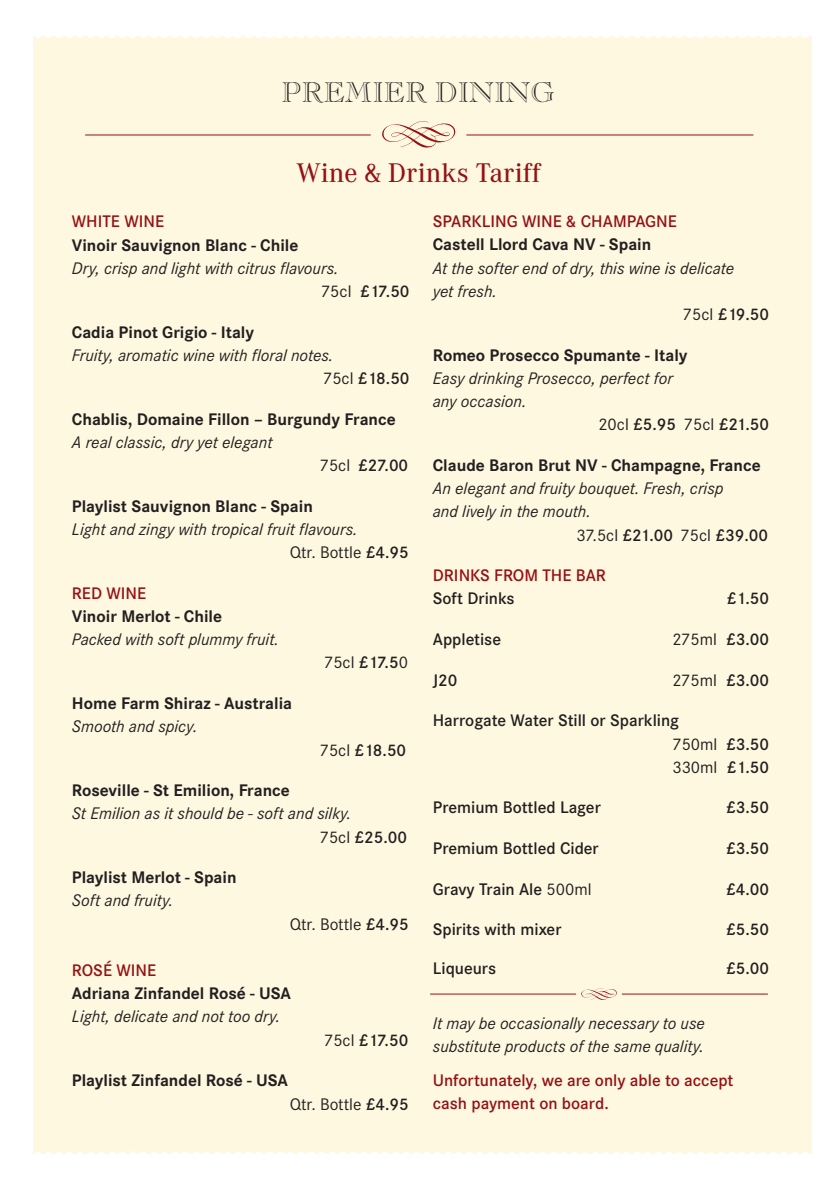
<style>
.page{position:relative;width:840px;height:1191px;background:#fff}
.page>*{position:absolute;margin:0;border:0;box-sizing:border-box;transform-origin:0 0}
.t1{font:500 28px "Corporate A";color:#951115}
.t2{font:28px "Caslon Open Face LT Std";color:#231f20}
.t3{font:italic 17.4px/23.2px "Corporate S";color:#231f20}
.t4{font:700 17.4px/23.2px "Corporate S";color:#231f20}
.t5{font:600 17.4px/23.2px "Corporate S";color:#231f20}
.t6{font:600 17.4px/23.2px "Corporate S";color:#951115}
.t7{font:17.4px "Corporate S";color:#231f20}
.s1{font-weight:400}
.s2{font-weight:600}
.s3{font-weight:600;color:#951115}
.s4{font-weight:600;font-style:normal;color:#951115}
.s5{font-weight:700;font-style:normal}
.s6{color:#231f20}
</style>
<div class="page">
<div style="left:33px;top:35px;width:778px;height:1124px;background:#fef8e0"></div>
<svg style="left:33px;top:35px;width:779px;height:5px"></svg>
<svg style="left:33px;top:1150px;width:779px;height:9px"></svg>
<svg style="left:382px;top:121px;width:74px;height:27px"></svg>
<hr style="left:466px;top:135px;width:287px;height:1px;background:#951115">
<hr style="left:85px;top:135px;width:285px;height:1px;background:#951115">
<svg style="left:581px;top:988px;width:36px;height:12px"></svg>
<hr style="left:430px;top:993px;width:145px;height:1px;background:#951115">
<hr style="left:621px;top:993px;width:146px;height:1px;background:#951115">
<p class="t2" style="left:281px;top:75px;width:274px">PREMIER DINING</p>
<p class="t1" style="left:296px;top:157px;width:246px">Wine &amp; Drinks Tariff</p>
<p class="t6" style="left:72px;top:210px;width:94px">WHITE WINE</p>
<p class="t4" style="left:72px;top:233px;width:228px">Vinoir Sauvignon Blanc - Chile</p>
<p class="t3" style="left:72px;top:256px;width:268px">Dry, crisp and light with citrus flavours.</p>
<p class="t5" style="left:321px;top:280px;width:90px"><span class="s1">75cl</span> £17.50</p>
<p class="t4" style="left:72px;top:320px;width:183px">Cadia Pinot Grigio - Italy</p>
<p class="t3" style="left:72px;top:344px;width:263px">Fruity, aromatic wine with floral notes.</p>
<p class="t5" style="left:323px;top:367px;width:88px"><span class="s1">75cl</span> £18.50</p>
<p class="t4" style="left:72px;top:408px;width:325px">Chablis, Domaine Fillon – Burgundy France</p>
<p class="t3" style="left:72px;top:431px;width:202px">A real classic, dry yet elegant</p>
<p class="t5" style="left:319px;top:454px;width:90px"><span class="s1">75cl</span> £27.00</p>
<p class="t4" style="left:72px;top:495px;width:242px">Playlist Sauvignon Blanc - Spain</p>
<p class="t3" style="left:72px;top:518px;width:287px">Light and zingy with tropical fruit flavours.</p>
<p class="t7" style="left:289px;top:542px;width:121px">Qtr. Bottle <span class="s2">£4.95</span></p>
<p class="t4" style="left:72px;top:582px;width:152px"><span class="s3">RED WINE<br></span>Vinoir Merlot - Chile</p>
<p class="t3" style="left:72px;top:628px;width:208px">Packed with soft plummy fruit.</p>
<p class="t7" style="left:324px;top:653px;width:85px">75cl <span class="s2">£17.5</span>0</p>
<p class="t4" style="left:72px;top:692px;width:221px">Home Farm Shiraz - Australia</p>
<p class="t3" style="left:72px;top:715px;width:127px">Smooth and spicy.</p>
<p class="t5" style="left:319px;top:738px;width:88px"><span class="s1">75cl</span> £18.50</p>
<p class="t4" style="left:72px;top:779px;width:219px">Roseville - St Emilion, France</p>
<p class="t3" style="left:72px;top:802px;width:281px">St Emilion as it should be - soft and silky.</p>
<p class="t5" style="left:319px;top:825px;width:89px"><span class="s1">75cl</span> £25.00</p>
<p class="t4" style="left:72px;top:866px;width:166px">Playlist Merlot - Spain</p>
<p class="t3" style="left:72px;top:889px;width:103px">Soft and fruity.</p>
<p class="t7" style="left:289px;top:914px;width:121px">Qtr. Bottle <span class="s2">£4.95</span></p>
<p class="t4" style="left:72px;top:959px;width:220px"><span class="s3">ROSÉ WINE<br></span>Adriana Zinfandel Rosé - USA</p>
<p class="t3" style="left:72px;top:1005px;width:210px">Light, delicate and not too dry.</p>
<p class="t5" style="left:324px;top:1028px;width:86px"><span class="s1">75cl</span> £17.50</p>
<p class="t4" style="left:72px;top:1069px;width:217px">Playlist Zinfandel Rosé - USA</p>
<p class="t7" style="left:289px;top:1093px;width:121px">Qtr. Bottle <span class="s2">£4.95</span></p>
<p class="t3" style="left:432px;top:210px;width:303px"><span class="s4">SPARKLING WINE &amp; CHAMPAGNE<br></span><span class="s5">Castell Llord Cava NV - Spain<br></span>At the softer end of dry, this wine is delicate yet fresh.</p>
<p class="t5" style="left:682px;top:303px;width:88px"><span class="s1">75cl</span> £19.50</p>
<p class="t4" style="left:432px;top:344px;width:256px">Romeo Prosecco Spumante - Italy</p>
<p class="t3" style="left:432px;top:367px;width:241px">Easy drinking Prosecco, perfect for</p>
<p class="t3" style="left:432px;top:390px;width:95px">any occasion.</p>
<p class="t5" style="left:598px;top:413px;width:172px"><span class="s1">20cl</span> £5.95 <span class="s1">75cl</span> £21.50</p>
<p class="t4" style="left:432px;top:454px;width:329px">Claude Baron Brut NV - Champagne, France</p>
<p class="t3" style="left:432px;top:477px;width:292px">An elegant and fruity bouquet. Fresh, crisp</p>
<p class="t3" style="left:432px;top:500px;width:159px">and lively in the mouth.</p>
<p class="t5" style="left:576px;top:523px;width:193px"><span class="s1">37.5cl</span> £21.00 <span class="s1">75cl</span> £39.00</p>
<p class="t6" style="left:432px;top:564px;width:174px">DRINKS FROM THE BAR<br><span class="s6">Soft Drinks</span></p>
<p class="t5" style="left:726px;top:587px;width:44px">£1.50</p>
<p class="t5" style="left:432px;top:628px;width:70px">Appletise</p>
<p class="t7" style="left:672px;top:629px;width:98px">275ml <span class="s2">£3.00</span></p>
<p class="t5" style="left:432px;top:668px;width:26px">J20</p>
<p class="t7" style="left:672px;top:670px;width:98px">275ml <span class="s2">£3.00</span></p>
<p class="t5" style="left:672px;top:709px;width:98px;text-indent:-239px">Harrogate Water Still or Sparkling<br><span class="s1">750ml</span> £3.50<br><span class="s1">330ml</span> £1.50</p>
<p class="t5" style="left:432px;top:796px;width:169px">Premium Bottled Lager</p>
<p class="t5" style="left:725px;top:796px;width:44px">£3.50</p>
<p class="t5" style="left:432px;top:836px;width:167px">Premium Bottled Cider</p>
<p class="t5" style="left:725px;top:836px;width:44px">£3.50</p>
<p class="t5" style="left:432px;top:877px;width:160px">Gravy Train Ale <span class="s1">500ml</span></p>
<p class="t5" style="left:725px;top:877px;width:44px">£4.00</p>
<p class="t5" style="left:432px;top:918px;width:130px">Spirits with mixer</p>
<p class="t5" style="left:725px;top:918px;width:44px">£5.50</p>
<p class="t5" style="left:432px;top:956px;width:65px">Liqueurs</p>
<p class="t5" style="left:725px;top:956px;width:44px">£5.00</p>
<p class="t3" style="left:432px;top:1011px;width:273px">It may be occasionally necessary to use substitute products of the same quality.</p>
<p class="t6" style="left:432px;top:1069px;width:302px">Unfortunately, we are only able to accept cash payment on board.</p>
</div>
